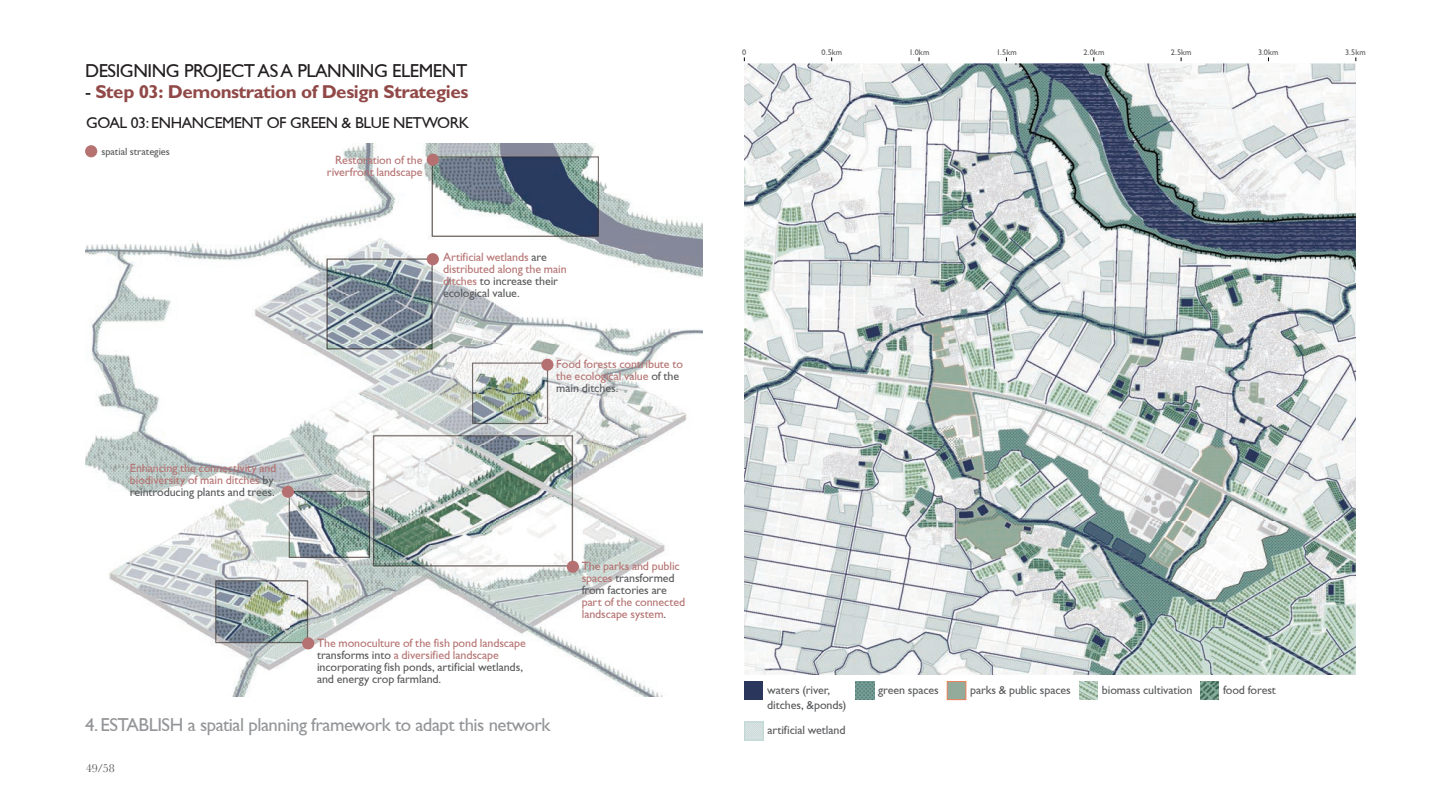
<style>
.page{position:relative;width:1441px;height:810px;background:#fff}
.page>*{position:absolute;margin:0;border:0;box-sizing:border-box;transform-origin:0 0}
.t1{font:18.75px "Gill Sans";letter-spacing:-.025em;color:#939598}
.t2{font:700 18.75px "Gill Sans";letter-spacing:-.025em;color:#914948}
.t3{font:18.75px "Gill Sans";letter-spacing:-.025em;color:#231f20}
.t4{font:15.75px "Gill Sans";letter-spacing:-.025em;color:#231f20}
.t5{font:12px/12px "Gill Sans";letter-spacing:-.01em;color:#b57271}
.t6{font:12px/12px "Gill Sans";letter-spacing:-.01em;color:#57585a}
.t7{font:12px "Baskerville";color:#57585a}
.t8{font:10.35px "Gill Sans";color:#57585a}
.t9{font:8.1px "Gill Sans";letter-spacing:.015em;color:#57585a}
.s1{font-weight:400;color:#231f20}
.s2{color:#57585a}
.s3{color:#b57271}
</style>
<div class="page">
<img style="left:744px;top:64px;width:611px;height:611px">
<img style="left:85px;top:144px;width:617px;height:552px">
<div style="left:541px;top:359px;width:12px;height:12px;background:#b57171;border-radius:50%"></div>
<div style="left:566px;top:561px;width:13px;height:12px;background:#b57171;border-radius:50%"></div>
<div style="left:302px;top:637px;width:12px;height:12px;background:#b57171;border-radius:50%"></div>
<div style="left:426px;top:253px;width:13px;height:12px;background:#b57171;border-radius:50%"></div>
<div style="left:426px;top:154px;width:13px;height:12px;background:#b57171;border-radius:50%"></div>
<div style="left:282px;top:486px;width:12px;height:12px;background:#b57171;border-radius:50%"></div>
<div style="left:85px;top:145px;width:12px;height:12px;background:#b57271;border-radius:50%"></div>
<div style="left:744px;top:682px;width:19px;height:18px;background:#2a365c"></div>
<img style="left:855px;top:682px;width:18px;height:18px">
<div style="left:946px;top:681px;width:19px;height:19px;border:1px solid #ef825d"></div>
<img style="left:1079px;top:682px;width:18px;height:18px">
<img style="left:1200px;top:682px;width:18px;height:18px">
<img style="left:746px;top:724px;width:15px;height:14px">
<div style="left:744px;top:722px;width:19px;height:18px;border:1px solid #bed8d4"></div>
<h1 class="t3" style="left:85px;top:60px;width:384px">DESIGNING PROJECT AS A PLANNING ELEMENT</h1>
<h1 class="t2" style="left:85px;top:80px;width:385px"><span class="s1">-</span> Step 03: Demonstration of Design Strategies</h1>
<h2 class="t4" style="left:86px;top:114px;width:384px">GOAL 03: ENHANCEMENT OF GREEN &amp; BLUE NETWORK</h2>
<p class="t8" style="left:101px;top:145px;width:70px">spatial strategies</p>
<p class="t5" style="left:130px;top:462px;width:148px">Enhancing the connectivity and biodiversity of main ditches <span class="s2">by reintroducing plants and trees.</span></p>
<p class="t5" style="left:327px;top:154px;width:97px;text-align:right">Restoration of the riverfront landscape</p>
<p class="t5" style="left:443px;top:251px;width:125px">Artificial wetlands <span class="s2">are </span>distributed along the main ditches <span class="s2">to increase their ecological value.</span></p>
<p class="t5" style="left:556px;top:358px;width:128px">Food forests contribute to the ecological value <span class="s2">of the main ditches.</span></p>
<p class="t6" style="left:581px;top:560px;width:100px"><span class="s3">The parks and public spaces</span> transformed from factories are</p>
<p class="t5" style="left:581px;top:596px;width:105px">part of the connected landscape system<span class="s2">.</span></p>
<p class="t6" style="left:317px;top:637px;width:210px"><span class="s3">The monoculture of the fish pond landscape </span>transforms into <span class="s3">a diversified landscape </span>incorporating fish ponds, artificial wetlands, and energy crop farmland.</p>
<h1 class="t1" style="left:85px;top:714px;width:466px">4. ESTABLISH a spatial planning framework to adapt this network</h1>
<p class="t7" style="left:86px;top:760px;width:30px">49/58</p>
<p class="t9" style="left:742px;top:47px;width:6px">0</p>
<p class="t9" style="left:821px;top:47px;width:22px">0.5km</p>
<p class="t9" style="left:909px;top:47px;width:22px">1.0km</p>
<p class="t9" style="left:996px;top:47px;width:22px">1.5km</p>
<p class="t9" style="left:1083px;top:47px;width:22px">2.0km</p>
<p class="t9" style="left:1170px;top:47px;width:22px">2.5km</p>
<p class="t9" style="left:1257px;top:47px;width:22px">3.0km</p>
<p class="t9" style="left:1344px;top:47px;width:22px">3.5km</p>
<p class="t6" style="left:767px;top:682px;width:81px;line-height:15px">waters (river, ditches, &amp;ponds)</p>
<p class="t6" style="left:878px;top:684px;width:62px">green spaces</p>
<p class="t6" style="left:969px;top:684px;width:102px">parks &amp; public spaces</p>
<p class="t6" style="left:1101px;top:684px;width:92px">biomass cultivation</p>
<p class="t6" style="left:1222px;top:684px;width:54px">food forest</p>
<p class="t6" style="left:767px;top:724px;width:80px">artificial wetland</p>
</div>
